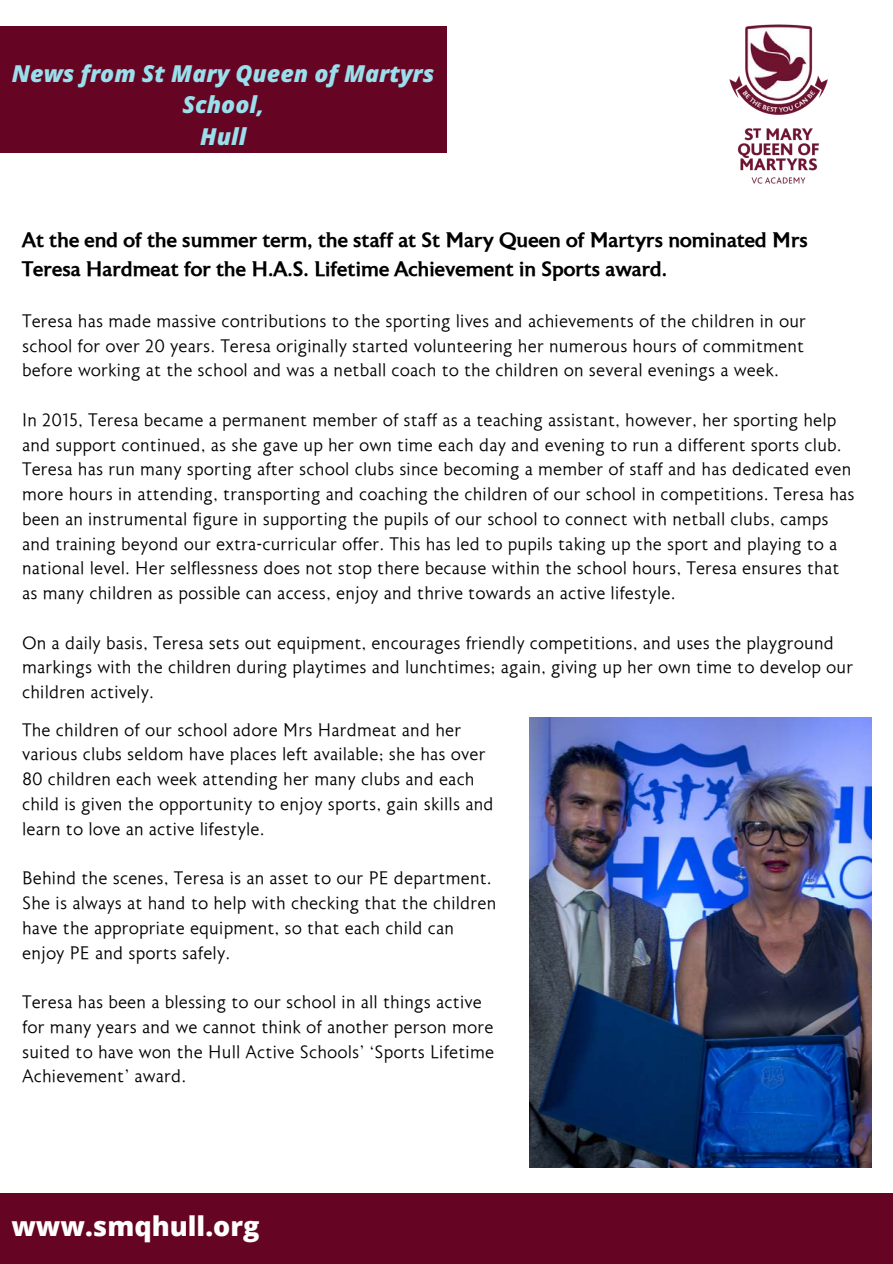
<style>
.page{position:relative;width:893px;height:1264px;background:#fff}
.page>*{position:absolute;margin:0;border:0;box-sizing:border-box;transform-origin:0 0}
.t1{font:800 27px "Open Sans";color:#fff}
.t2{font:italic 800 23.25px/31.5px "Open Sans";color:#99dfec;text-align:center}
.t3{font:500 21px/29.2px "Astoria";color:#000}
.t4{font:300 18px/24.8px "Astoria";color:#000}
</style>
<div class="page">
<img style="left:729px;top:24px;width:99px;height:160px">
<div style="left:0;top:1193px;width:892px;height:70px;background:#650523"></div>
<div style="left:0;top:27px;width:446px;height:126px;background:#650523"></div>
<img style="left:529px;top:717px;width:342px;height:450px">
<p class="t2" style="left:12px;top:57px;width:424px">News from St Mary Queen of Martyrs<br>School,</p>
<p class="t2" style="left:200px;top:120px;width:48px">Hull</p>
<p class="t3" style="left:22px;top:227px;width:787px">At the end of the summer term, the staff at St Mary Queen of Martyrs nominated Mrs<br>Teresa Hardmeat for the H.A.S. Lifetime Achievement in Sports award.</p>
<p class="t4" style="left:22px;top:310px;width:785px;text-align:justify">Teresa has made massive contributions to the sporting lives and achievements of the children in our school for over 20 years. Teresa originally started volunteering her numerous hours of commitment before working at the school and was a netball coach to the children on several evenings a week.</p>
<p class="t4" style="left:22px;top:409px;width:834px">In 2015, Teresa became a permanent member of staff as a teaching assistant, however, her sporting help and support continued, as she gave up her own time each day and evening to run a different sports club.<br>Teresa has run many sporting after school clubs since becoming a member of staff and has dedicated even more hours in attending, transporting and coaching the children of our school in competitions. Teresa has been an instrumental figure in supporting the pupils of our school to connect with netball clubs, camps and training beyond our extra-curricular offer. This has led to pupils taking up the sport and playing to a national level. Her selflessness does not stop there because within the school hours, Teresa ensures that as many children as possible can access, enjoy and thrive towards an active lifestyle.</p>
<p class="t4" style="left:22px;top:632px;width:832px">On a daily basis, Teresa sets out equipment, encourages friendly competitions, and uses the playground markings with the children during playtimes and lunchtimes; again, giving up her own time to develop our children actively.</p>
<p class="t4" style="left:22px;top:719px;width:473px">The children of our school adore Mrs Hardmeat and her various clubs seldom have places left available; she has over 80 children each week attending her many clubs and each child is given the opportunity to enjoy sports, gain skills and learn to love an active lifestyle.</p>
<p class="t4" style="left:22px;top:867px;width:476px">Behind the scenes, Teresa is an asset to our PE department.<br>She is always at hand to help with checking that the children have the appropriate equipment, so that each child can enjoy PE and sports safely.</p>
<p class="t4" style="left:22px;top:991px;width:473px">Teresa has been a blessing to our school in all things active for many years and we cannot think of another person more suited to have won the Hull Active Schools’ ‘Sports Lifetime Achievement’ award.</p>
<p class="t1" style="left:11px;top:1206px;width:249px">www.smqhull.org</p>
</div>
